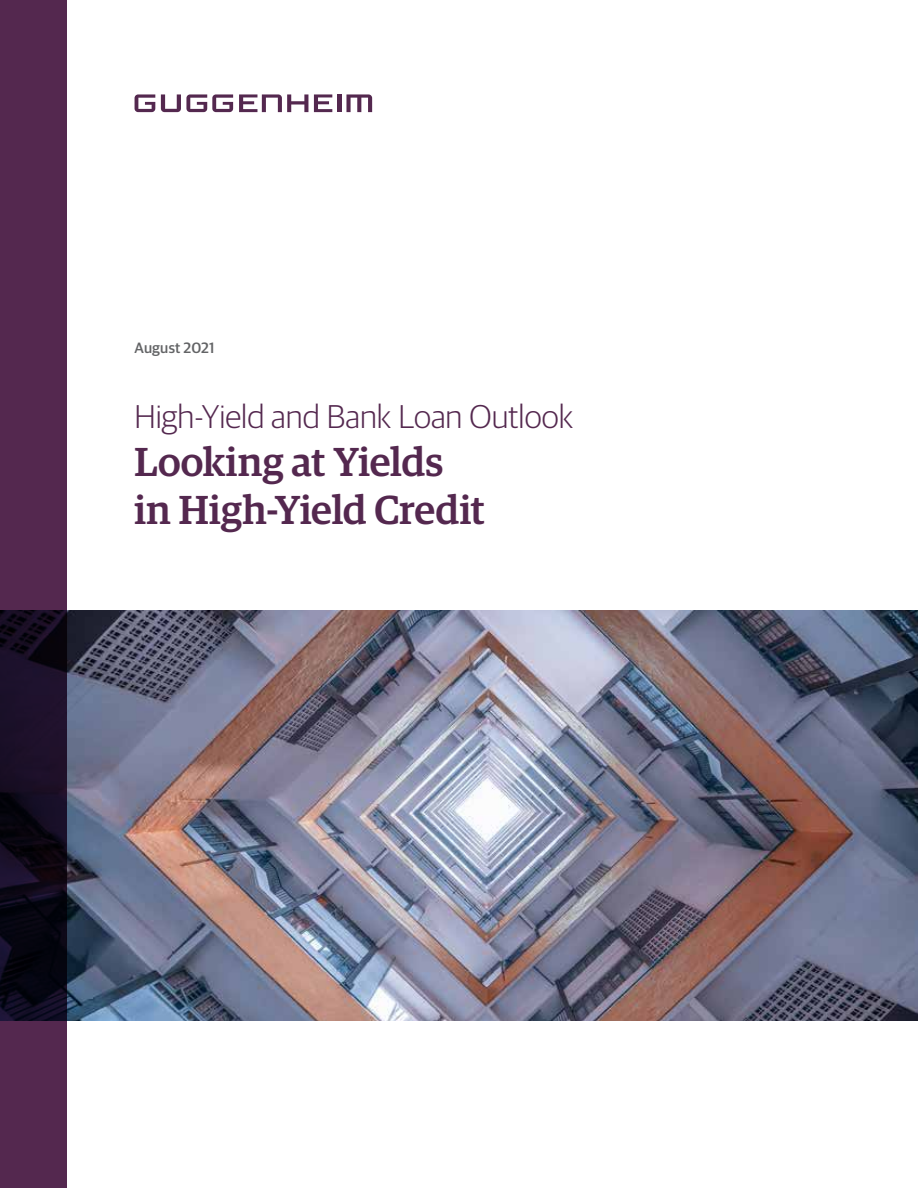
<style>
.page{position:relative;width:918px;height:1188px;background:#fff}
.page>*{position:absolute;margin:0;border:0;box-sizing:border-box;transform-origin:0 0}
.t1{font:500 40.5px/48px "Guardian Egyp";letter-spacing:-.005em;color:#54284f}
.t2{font:300 33px "Guardian Sans";color:#54284f}
.t3{font:500 15px "Guardian Sans";letter-spacing:.01em;color:#636466}
</style>
<div class="page">
<img style="left:68px;top:610px;width:850px;height:411px">
<svg style="left:135px;top:94px;width:20px;height:18px"></svg>
<svg style="left:161px;top:94px;width:72px;height:18px"></svg>
<svg style="left:239px;top:94px;width:69px;height:18px"></svg>
<svg style="left:314px;top:94px;width:18px;height:18px"></svg>
<hr style="left:337px;top:94px;width:4px;height:18px;background:#54284f">
<svg style="left:346px;top:94px;width:26px;height:18px"></svg>
<svg style="left:0;top:0;width:68px;height:1188px;background:#3c1d3d"></svg>
<p class="t3" style="left:135px;top:337px;width:81px">August 2021</p>
<p class="t2" style="left:135px;top:394px;width:440px">High-Yield and Bank Loan Outlook</p>
<p class="t1" style="left:135px;top:435px;width:352px">Looking at Yields in High-Yield Credit</p>
</div>
